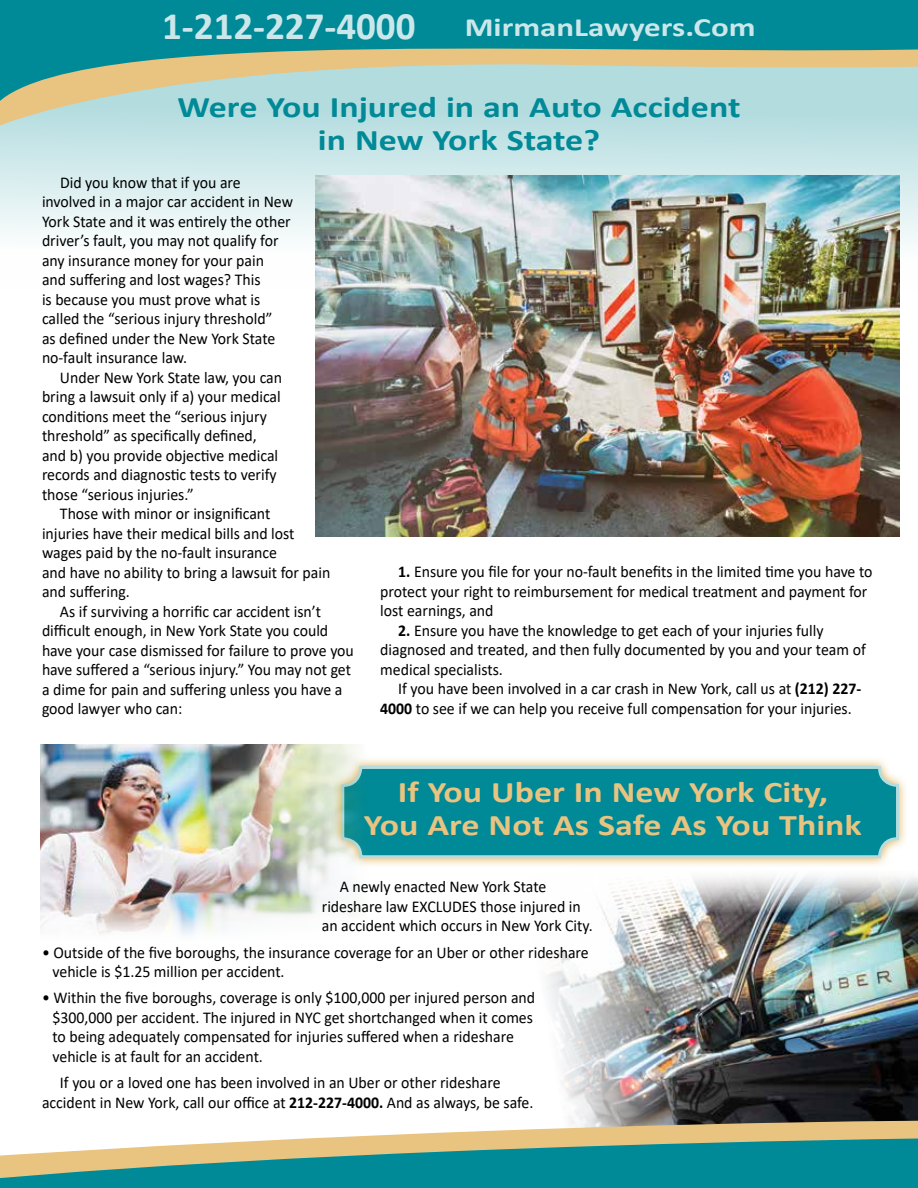
<style>
.page{position:relative;width:918px;height:1188px;background:#fff}
.page>*{position:absolute;margin:0;border:0;box-sizing:border-box;transform-origin:0 0}
.t1{font:700 39px "Calibri";color:#cce7ea}
.t2{font:700 30px/33px "Calibri";color:#e9c380;text-align:center;scale:1.2 1}
.t3{font:700 30px/33px "Calibri";color:#008996;text-align:center;scale:1.2 1}
.t4{font:700 26.4px "Calibri";color:#cce7ea;scale:1.25 1}
.t5{font:16.5px/19.5px "Calibri";color:#000;scale:.96 1}
.s1{font-weight:700}
</style>
<div class="page">
<img style="left:547px;top:876px;width:371px;height:181px">
<svg style="left:0;top:131px;width:918px;height:159px"></svg>
<svg style="left:0;top:0;width:918px;height:131px;background:#71b5b2"></svg>
<svg style="left:0;top:1057px;width:918px;height:131px"></svg>
<svg style="left:412px;top:759px;width:494px;height:107px"></svg>
<div style="left:343px;top:767px;width:555px;height:90px;background:#008996;border-radius:18px"></div>
<div style="left:341px;top:766px;width:558px;height:92px;border:3px solid #b5dde0;border-radius:18px"></div>
<img style="left:40px;top:744px;width:372px;height:191px">
<img style="left:315px;top:175px;width:584px;height:362px">
<h1 class="t1" style="left:162px;top:-2px;width:255px">1-212-227-4000</h1>
<h3 class="t4" style="left:465px;top:8px;width:234px">MirmanLawyers.Com</h3>
<h2 class="t3" style="left:178px;top:90px;width:471px">Were You Injured in an Auto Accident in New York State?</h2>
<p class="t5" style="left:42px;top:172px;width:263px;text-indent:18px">Did you know that if you are involved in a major car accident in New York State and it was entirely the other driver’s fault, you may not qualify for any insurance money for your pain<br>and suffering and lost wages? This<br>is because you must prove what is called the “serious injury threshold”<br>as defined under the New York State no-fault insurance law.</p>
<p class="t5" style="left:42px;top:367px;width:252px;text-indent:18px">Under New York State law, you can bring a lawsuit only if a) your medical conditions meet the “serious injury threshold” as specifically defined, and b) you provide objective medical records and diagnostic tests to verify those “serious injuries.”</p>
<p class="t5" style="left:42px;top:504px;width:302px;text-indent:18px">Those with minor or insignificant<br>injuries have their medical bills and lost wages paid by the no-fault insurance<br>and have no ability to bring a lawsuit for pain and suffering.</p>
<p class="t5" style="left:42px;top:601px;width:326px;text-indent:18px">As if surviving a horrific car accident isn’t difficult enough, in New York State you could have your case dismissed for failure to prove you have suffered a “serious injury.” You may not get a dime for pain and suffering unless you have a good lawyer who can:</p>
<p class="t5" style="left:380px;top:562px;width:514px;text-indent:18px"><span class="s1">1.</span> Ensure you file for your no-fault benefits in the limited time you have to protect your right to reimbursement for medical treatment and payment for lost earnings, and</p>
<p class="t5" style="left:380px;top:620px;width:507px;text-indent:18px"><span class="s1">2.</span> Ensure you have the knowledge to get each of your injuries fully diagnosed and treated, and then fully documented by you and your team of medical specialists.</p>
<p class="t5" style="left:380px;top:679px;width:503px;text-indent:18px">If you have been involved in a car crash in New York, call us at <span class="s1">(212) 227-<br>4000</span> to see if we can help you receive full compensation for your injuries.</p>
<h2 class="t2" style="left:364px;top:775px;width:416px">If You Uber In New York City,<br>You Are Not As Safe As You Think</h2>
<p class="t5" style="left:322px;top:877px;width:284px;text-indent:18px">A newly enacted New York State rideshare law EXCLUDES those injured in an accident which occurs in New York City.</p>
<p class="t5" style="left:53px;top:942px;width:560px;text-indent:-11px">• Outside of the five boroughs, the insurance coverage for an Uber or other rideshare vehicle is $1.25 million per accident.</p>
<p class="t5" style="left:53px;top:988px;width:504px;text-indent:-11px">• Within the five boroughs, coverage is only $100,000 per injured person and $300,000 per accident. The injured in NYC get shortchanged when it comes to being adequately compensated for injuries suffered when a rideshare vehicle is at fault for an accident.</p>
<p class="t5" style="left:42px;top:1073px;width:513px;text-indent:18px">If you or a loved one has been involved in an Uber or other rideshare accident in New York, call our office at <span class="s1">212-227-4000.</span> And as always, be safe.</p>
</div>
